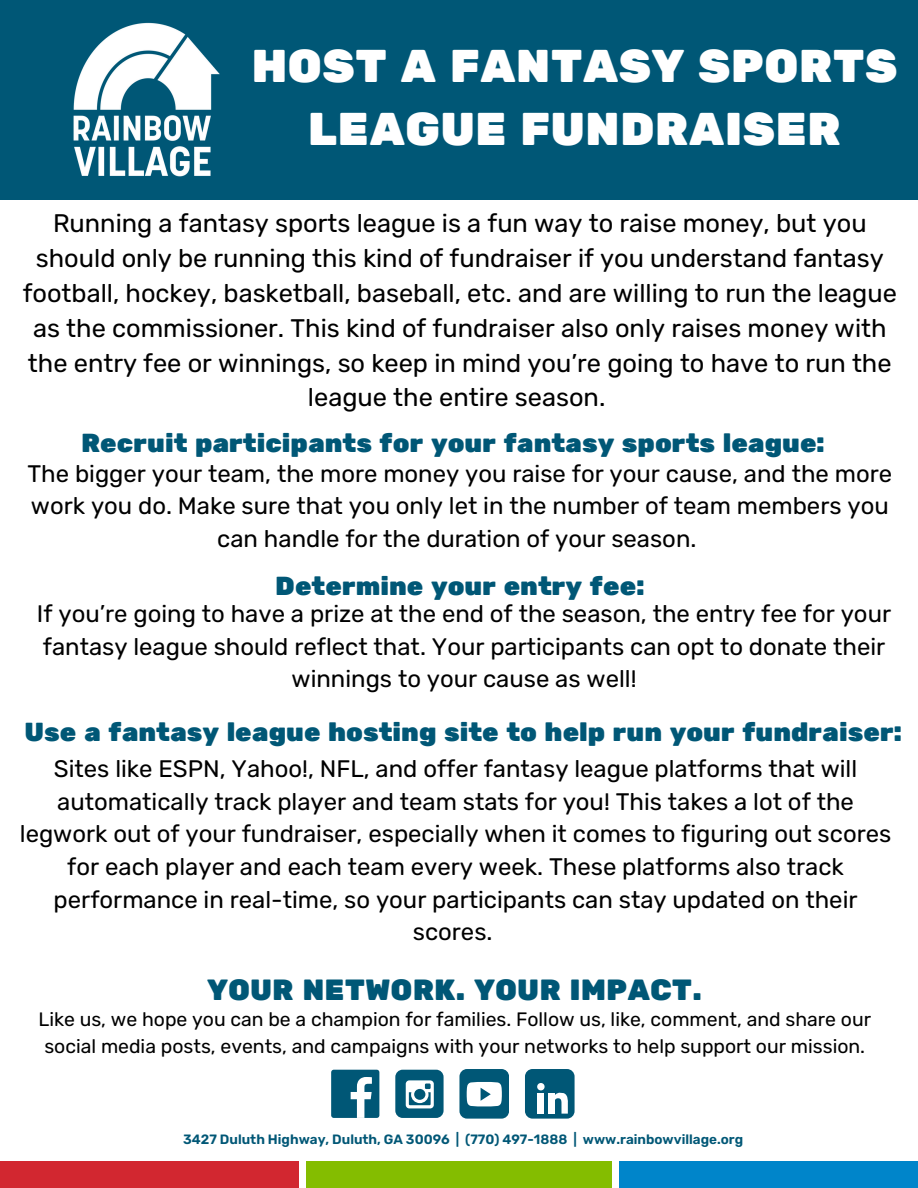
<style>
.page{position:relative;width:918px;height:1188px;background:#fff}
.page>*{position:absolute;margin:0;border:0;box-sizing:border-box;transform-origin:0 0}
.t1{font:45.75px/63px "Rubik One";color:#fff;text-align:center}
.t2{font:29.1px "Rubik One";color:#005776}
.t3{font:25.95px "Rubik One";color:#005776}
.t4{font:25.35px/34.8px "Rubik";color:#000;text-align:center}
.t5{font:23.85px/32.7px "Rubik";color:#000;text-align:center}
.t6{font:19.35px/26.7px "Rubik";color:#000;text-align:center}
.t7{font:600 13.5px "Rubik";color:#005776}
</style>
<div class="page">
<div style="left:0;top:1161px;width:298px;height:27px;background:#d22730"></div>
<div style="left:306px;top:1161px;width:305px;height:27px;background:#84bd00"></div>
<div style="left:620px;top:1161px;width:298px;height:27px;background:#0085ca"></div>
<div style="left:0;top:0;width:918px;height:200px;background:#005776"></div>
<img style="left:73px;top:22px;width:147px;height:155px">
<div style="left:525px;top:1069px;width:49px;height:49px;background:#005776;border-radius:8px"></div>
<svg style="left:537px;top:1083px;width:8px;height:7px"></svg>
<div style="left:538px;top:1093px;width:6px;height:21px;background:#fff"></div>
<div style="left:548px;top:1093px;width:6px;height:21px;background:#fff"></div>
<svg style="left:554px;top:1092px;width:14px;height:22px"></svg>
<div style="left:459px;top:1069px;width:50px;height:49px;background:#005776;border-radius:8px"></div>
<svg style="left:467px;top:1082px;width:35px;height:24px"></svg>
<div style="left:395px;top:1070px;width:48px;height:48px;background:#005776;border-radius:7px"></div>
<svg style="left:406px;top:1080px;width:28px;height:28px"></svg>
<div style="left:331px;top:1070px;width:48px;height:48px;background:#005776;border-radius:3px"></div>
<svg style="left:351px;top:1077px;width:21px;height:41px"></svg>
<h3 class="t1" style="left:251px;top:36px;width:648px">HOST A FANTASY SPORTS<br>LEAGUE FUNDRAISER</h3>
<h3 class="t4" style="left:23px;top:206px;width:876px">Running a fantasy sports league is a fun way to raise money, but you should only be running this kind of fundraiser if you understand fantasy football, hockey, basketball, baseball, etc. and are willing to run the league as the commissioner. This kind of fundraiser also only raises money with the entry fee or winnings, so keep in mind you’re going to have to run the league the entire season.</h3>
<h3 class="t3" style="left:81px;top:428px;width:745px">Recruit participants for your fantasy sports league:</h3>
<h3 class="t5" style="left:27px;top:457px;width:866px">The bigger your team, the more money you raise for your cause, and the more work you do. Make sure that you only let in the number of team members you can handle for the duration of your season.</h3>
<h3 class="t3" style="left:275px;top:570px;width:371px">Determine your entry fee:</h3>
<h2 class="t5" style="left:37px;top:598px;width:856px">If you’re going to have a prize at the end of the season, the entry fee for your fantasy league should reflect that. Your participants can opt to donate their winnings to your cause as well!</h2>
<h4 class="t3" style="left:25px;top:716px;width:879px">Use a fantasy league hosting site to help run your fundraiser:</h4>
<p class="t5" style="left:20px;top:753px;width:873px">Sites like ESPN, Yahoo!, NFL, and offer fantasy league platforms that will automatically track player and team stats for you! This takes a lot of the legwork out of your fundraiser, especially when it comes to figuring out scores for each player and each team every week. These platforms also track performance in real-time, so your participants can stay updated on their scores.</p>
<h3 class="t2" style="left:207px;top:973px;width:497px">YOUR NETWORK. YOUR IMPACT.</h3>
<h3 class="t6" style="left:38px;top:1006px;width:834px">Like us, we hope you can be a champion for families. Follow us, like, comment, and share our social media posts, events, and campaigns with your networks to help support our mission.</h3>
<h1 class="t7" style="left:183px;top:1132px;width:562px">3427 Duluth Highway, Duluth, GA 30096 | (770) 497-1888 | www.rainbowvillage.org</h1>
</div>
